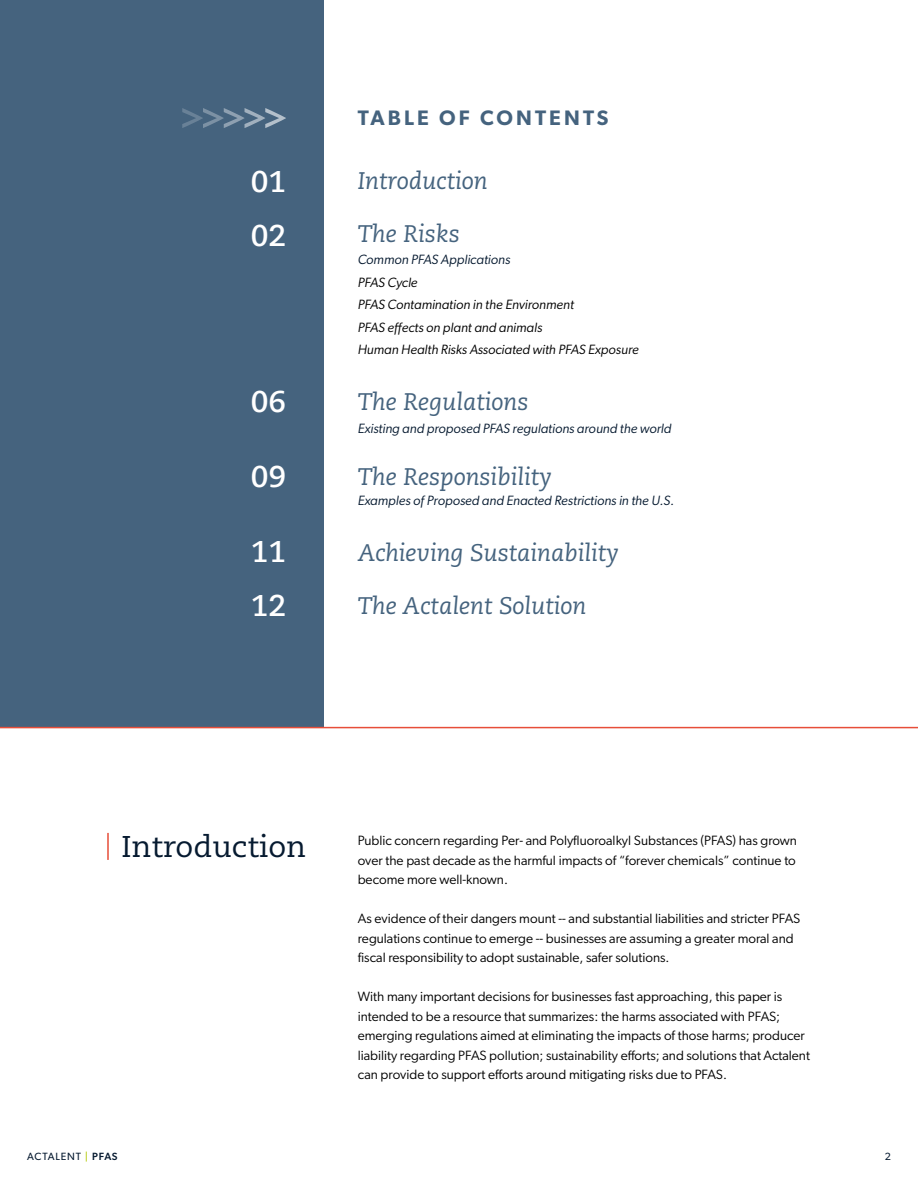
<style>
.page{position:relative;width:918px;height:1188px;background:#fff}
.page>*{position:absolute;margin:0;border:0;box-sizing:border-box;transform-origin:0 0}
.t1{font:700 30px/54px "Caecilia LT Pro 75";color:#fff}
.t2{font:30px "Caecilia LT Pro 55 Roman";color:#061a30}
.t3{font:italic 24px "Caecilia LT Pro 56";color:#45637e}
.t4{font:600 21px "Gibson";letter-spacing:.15em;color:#45637e}
.t5{font:13.5px/19.5px "Gibson";color:#000}
.t6{font:italic 13.5px "Gibson";color:#061a30}
.t7{font:italic 13.5px/22.5px "Gibson";color:#000}
.t8{font:10.5px "Gibson";letter-spacing:.08em;color:#061a30}
.s1{font-weight:600;color:#bfd230}
.s2{font-weight:500}
</style>
<div class="page">
<div style="left:0;top:0;width:324px;height:727px;background:#45637e"></div>
<svg style="left:0;top:727px;width:918px;height:106px"></svg>
<hr style="left:107px;top:833px;width:2px;height:27px;background:#e74e39">
<svg style="left:182px;top:108px;width:104px;height:20px"></svg>
<h1 class="t1" style="left:251px;top:154px;width:37px">01<br>02</h1>
<h1 class="t1" style="left:251px;top:374px;width:37px">06</h1>
<h1 class="t1" style="left:251px;top:449px;width:37px">09</h1>
<h1 class="t1" style="left:251px;top:524px;width:37px">11<br>12</h1>
<h3 class="t4" style="left:358px;top:105px;width:252px">TABLE OF CONTENTS</h3>
<h2 class="t3" style="left:358px;top:165px;width:131px">Introduction</h2>
<h2 class="t3" style="left:358px;top:218px;width:104px">The Risks</h2>
<p class="t6" style="left:358px;top:252px;width:154px">Common PFAS Applications</p>
<p class="t7" style="left:358px;top:271px;width:283px">PFAS Cycle<br>PFAS Contamination in the Environment<br>PFAS effects on plant and animals<br>Human Health Risks Associated with PFAS Exposure</p>
<h2 class="t3" style="left:358px;top:386px;width:172px">The Regulations</h2>
<p class="t6" style="left:358px;top:420px;width:315px">Existing and proposed PFAS regulations around the world</p>
<h2 class="t3" style="left:358px;top:462px;width:196px">The Responsibility</h2>
<p class="t6" style="left:358px;top:492px;width:318px">Examples of Proposed and Enacted Restrictions in the U.S.</p>
<h2 class="t3" style="left:358px;top:537px;width:263px">Achieving Sustainability</h2>
<h2 class="t3" style="left:358px;top:590px;width:230px">The Actalent Solution</h2>
<h1 class="t2" style="left:122px;top:827px;width:186px">Introduction</h1>
<p class="t5" style="left:358px;top:831px;width:441px;text-align:justify">Public concern regarding Per- and Polyfluoroalkyl Substances (PFAS) has grown over the past decade as the harmful impacts of “forever chemicals” continue to become more well-known.</p>
<p class="t5" style="left:358px;top:909px;width:444px">As evidence of their dangers mount -- and substantial liabilities and stricter PFAS regulations continue to emerge -- businesses are assuming a greater moral and fiscal responsibility to adopt sustainable, safer solutions.</p>
<p class="t5" style="left:358px;top:987px;width:454px">With many important decisions for businesses fast approaching, this paper is intended to be a resource that summarizes: the harms associated with PFAS; emerging regulations aimed at eliminating the impacts of those harms; producer liability regarding PFAS pollution; sustainability efforts; and solutions that Actalent can provide to support efforts around mitigating risks due to PFAS.</p>
<p class="t8" style="left:27px;top:1150px;width:92px">ACTALENT <span class="s1">|</span> <span class="s2">PFAS</span></p>
<p class="t8" style="left:885px;top:1150px;width:8px">2</p>
</div>
